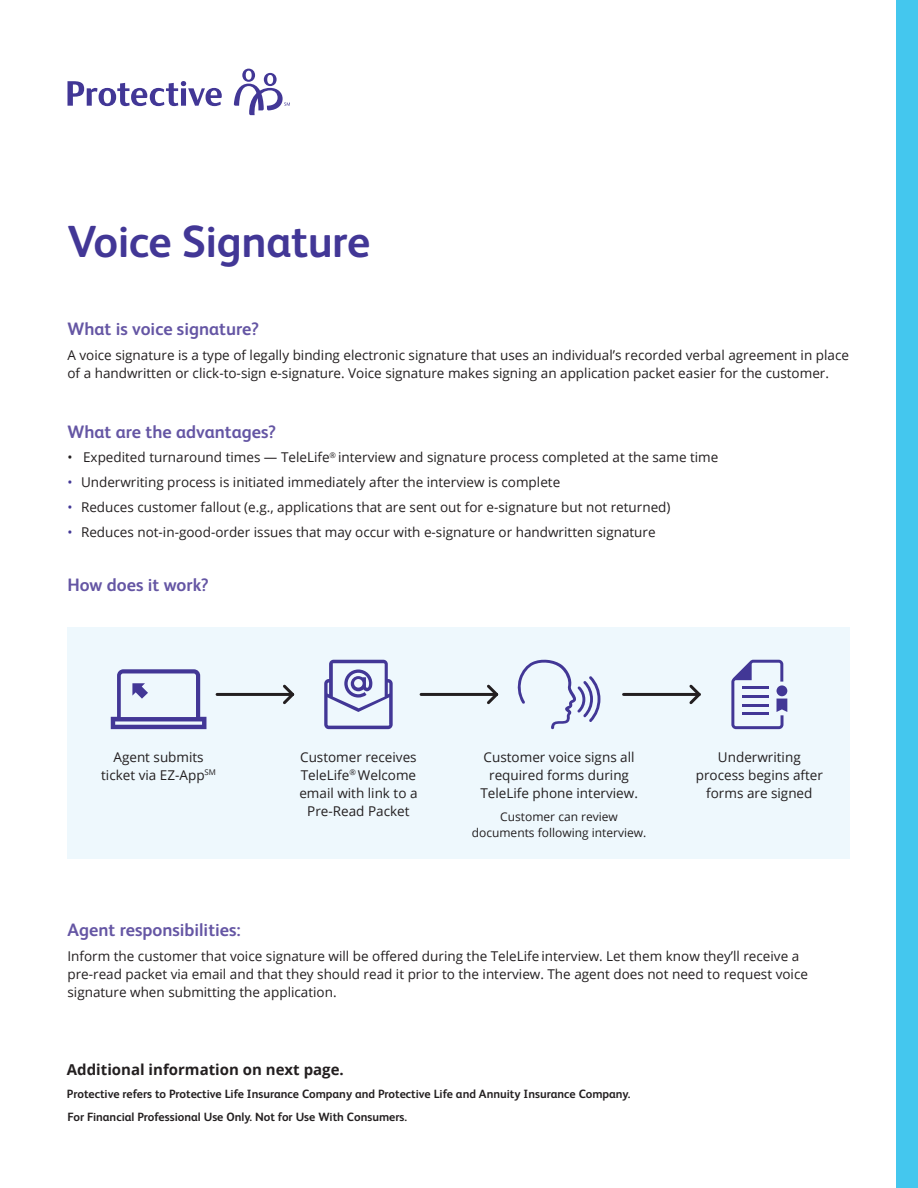
<style>
.page{position:relative;width:918px;height:1188px;background:#fff}
.page>*{position:absolute;margin:0;border:0;box-sizing:border-box;transform-origin:0 0}
.Front_Headline{font:700 45px "FS Albert Pro";letter-spacing:-.01em;color:#423796}
.Section_Subhead{font:700 18px "FS Albert Pro";color:#6556a4}
.Closing_copy{font:700 15px "Open Sans";color:#231f20}
.Body_Copy{font:13.5px/18px "Open Sans";color:#231f20;text-align:center}
.Closing_copy-2{font:700 12px "FS Albert Pro";color:#231f20}
.Body_Copy-2{font:12px/16.5px "Open Sans";color:#231f20;text-align:center}
.s1{color:#423796}
</style>
<div class="page">
<div style="left:896px;top:0;width:22px;height:1188px;background:#44c7ee"></div>
<svg style="left:234px;top:69px;width:56px;height:46px"></svg>
<svg style="left:68px;top:81px;width:154px;height:25px"></svg>
<div style="left:68px;top:627px;width:782px;height:232px;background:#eef8fd"></div>
<svg style="left:111px;top:669px;width:95px;height:60px"></svg>
<svg style="left:324px;top:660px;width:69px;height:69px"></svg>
<svg style="left:517px;top:659px;width:83px;height:70px"></svg>
<svg style="left:731px;top:660px;width:56px;height:69px"></svg>
<hr style="left:217px;top:693px;width:76px;height:3px;background:#231f20">
<svg style="left:280px;top:684px;width:15px;height:21px"></svg>
<hr style="left:421px;top:693px;width:76px;height:3px;background:#231f20">
<svg style="left:484px;top:684px;width:15px;height:21px"></svg>
<hr style="left:624px;top:693px;width:75px;height:3px;background:#231f20">
<svg style="left:687px;top:684px;width:14px;height:21px"></svg>
<p class="Front_Headline" style="left:68px;top:209px;width:304px">Voice Signature</p>
<p class="Section_Subhead" style="left:68px;top:316px;width:193px">What is voice signature?</p>
<p class="Body_Copy" style="left:68px;top:345px;width:783px;text-align:left">A voice signature is a type of legally binding electronic signature that uses an individual’s recorded verbal agreement in place of a handwritten or click-to-sign e-signature. Voice signature makes signing an application packet easier for the customer.</p>
<p class="Section_Subhead" style="left:68px;top:419px;width:210px">What are the advantages?</p>
<p class="Body_Copy" style="left:68px;top:448px;width:652px">• Expedited turnaround times — TeleLife<sup>®</sup> interview and signature process completed at the same time</p>
<p class="Body_Copy" style="left:68px;top:473px;width:494px"><span class="s1">•</span> Underwriting process is initiated immediately after the interview is complete</p>
<p class="Body_Copy" style="left:68px;top:498px;width:605px"><span class="s1">•</span> Reduces customer fallout (e.g., applications that are sent out for e-signature but not returned)</p>
<p class="Body_Copy" style="left:68px;top:522px;width:590px"><span class="s1">•</span> Reduces not-in-good-order issues that may occur with e-signature or handwritten signature</p>
<p class="Section_Subhead" style="left:68px;top:572px;width:143px">How does it work?</p>
<p class="Body_Copy" style="left:101px;top:747px;width:116px">Agent submits ticket via EZ-App<sup>SM</sup></p>
<p class="Body_Copy" style="left:299px;top:747px;width:120px">Customer receives<br>TeleLife<sup>®</sup> Welcome email with link to a<br>Pre-Read Packet</p>
<p class="Body_Copy" style="left:480px;top:747px;width:159px">Customer voice signs all required forms during<br>TeleLife phone interview.</p>
<p class="Body_Copy-2" style="left:472px;top:808px;width:176px">Customer can review documents following interview.</p>
<p class="Body_Copy" style="left:696px;top:747px;width:129px">Underwriting process begins after forms are signed</p>
<p class="Section_Subhead" style="left:68px;top:918px;width:175px">Agent responsibilities:</p>
<p class="Body_Copy" style="left:68px;top:947px;width:742px;text-align:left">Inform the customer that voice signature will be offered during the TeleLife interview. Let them know they’ll receive a pre-read packet via email and that they should read it prior to the interview. The agent does not need to request voice signature when submitting the application.</p>
<p class="Closing_copy" style="left:67px;top:1059px;width:278px">Additional information on next page.</p>
<p class="Closing_copy-2" style="left:67px;top:1085px;width:565px">Protective refers to Protective Life Insurance Company and Protective Life and Annuity Insurance Company.</p>
<p class="Closing_copy-2" style="left:68px;top:1108px;width:341px">For Financial Professional Use Only. Not for Use With Consumers.</p>
</div>
